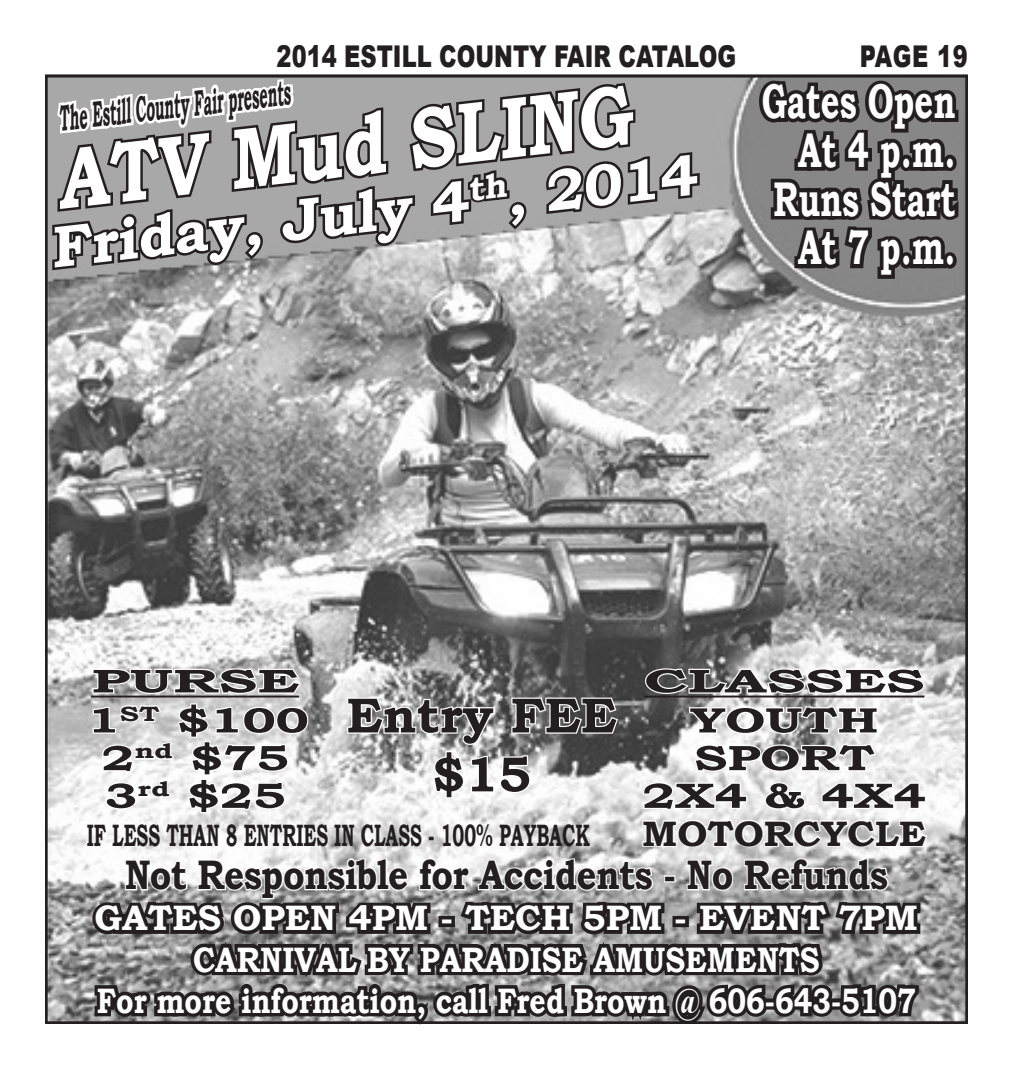
<style>
.page{position:relative;width:1013px;height:1069px;background:#fff}
.page>*{position:absolute;margin:0;border:0;box-sizing:border-box;transform-origin:0 0}
.t1{font:700 86.25px "Bookman Old Style";color:#fff;scale:.82 1}
.t2{font:700 58.75px "Bookman Old Style";color:#fff}
.t3{font:700 49.5px "Bookman Old Style";color:#231f20}
.t4{font:700 48.75px "Bookman Old Style";color:#fff;scale:.67 1}
.t5{font:700 41.25px "Bookman Old Style";letter-spacing:-.02em;color:#231f20;scale:.85 1}
.t6{font:700 36.25px "Bookman Old Style";color:#231f20;scale:.4 1}
.t7{font:700 35.38px "Bookman Old Style";color:#fff;scale:.8 1}
.t8{font:700 35.38px "Bookman Old Style";color:#231f20;scale:1.42 1}
.t9{font:700 35.38px "Bookman Old Style";color:#fff}
.t10{font:700 35.38px "Bookman Old Style";color:#fff;scale:.85 1}
.t11{font:700 35.38px "Bookman Old Style";color:#231f20;scale:1.06 1}
.t12{font:700 33px "Bookman Old Style";color:#231f20;scale:1.77 1}
.t13{font:700 30.88px "Bookman Old Style";color:#231f20;scale:.58 1}
.t14{font:900 30px "Arial";color:#231f20;scale:.75 1}
.s1{font-size:35.38px}
</style>
<div class="page">
<img style="left:48px;top:78px;width:916px;height:943px">
<hr style="left:91px;top:695px;width:208px;height:2px;background:#231f20">
<hr style="left:644px;top:695px;width:280px;height:2px;background:#231f20">
<svg style="left:91px;top:666px;width:212px;height:29px"></svg>
<svg style="left:643px;top:666px;width:282px;height:29px"></svg>
<svg style="left:688px;top:705px;width:191px;height:30px"></svg>
<svg style="left:346px;top:696px;width:273px;height:103px"></svg>
<svg style="left:693px;top:743px;width:184px;height:30px"></svg>
<svg style="left:91px;top:702px;width:219px;height:112px"></svg>
<svg style="left:641px;top:780px;width:288px;height:69px"></svg>
<svg style="left:87px;top:856px;width:838px;height:169px;background:#737172"></svg>
<svg style="left:50px;top:76px;width:652px;height:197px;background:#8e8d8d"></svg>
<svg style="left:753px;top:75px;width:210px;height:208px;background:#555353"></svg>
<p class="t14" style="left:277px;top:34px;width:614px">2014 ESTILL COUNTY FAIR CATALOG</p>
<p class="t14" style="left:860px;top:34px;width:145px">PAGE 19</p>
<p class="t6" style="left:55px;top:94px;width:584px;rotate:-7deg">The Estill County Fair presents</p>
<p class="t1" style="left:50px;top:115px;width:705px;rotate:-6deg">ATV Mud SLING</p>
<p class="t2" style="left:45px;top:208px;width:651px;rotate:-7deg">Friday, July 4<sup>th</sup>, 2014</p>
<p class="t4" style="left:761px;top:66px;width:291px">Gates Open</p>
<p class="t4" style="left:798px;top:115px;width:236px">At 4 p.m.</p>
<p class="t4" style="left:773px;top:164px;width:273px">Runs Start</p>
<p class="t4" style="left:798px;top:212px;width:236px">At 7 p.m.</p>
<p class="t12" style="left:91px;top:657px;width:119px">PURSE</p>
<p class="t12" style="left:644px;top:657px;width:160px">CLASSES</p>
<p class="t3" style="left:87px;top:680px;width:531px"><span class="s1">1</span><sup>ST</sup> <span class="s1">$100</span> Entry FEE</p>
<p class="t8" style="left:690px;top:695px;width:134px">YOUTH</p>
<p class="t8" style="left:101px;top:732px;width:134px">2<sup>nd</sup> $75</p>
<p class="t3" style="left:432px;top:738px;width:101px">$15</p>
<p class="t8" style="left:694px;top:732px;width:128px">SPORT</p>
<p class="t8" style="left:105px;top:770px;width:129px">3<sup>rd</sup> $25</p>
<p class="t8" style="left:642px;top:770px;width:201px">2X4 &amp; 4X4</p>
<p class="t13" style="left:87px;top:812px;width:868px">IF LESS THAN 8 ENTRIES IN CLASS - 100% PAYBACK</p>
<p class="t11" style="left:642px;top:808px;width:269px">MOTORCYCLE</p>
<p class="t5" style="left:125px;top:845px;width:899px">Not Responsible for Accidents - No Refunds</p>
<p class="t9" style="left:95px;top:892px;width:825px">GATES OPEN 4PM - TECH 5PM - EVENT 7PM</p>
<p class="t10" style="left:193px;top:934px;width:738px">CARNIVAL BY PARADISE AMUSEMENTS</p>
<p class="t7" style="left:97px;top:975px;width:1025px">For more information, call Fred Brown @ 606-643-5107</p>
</div>
